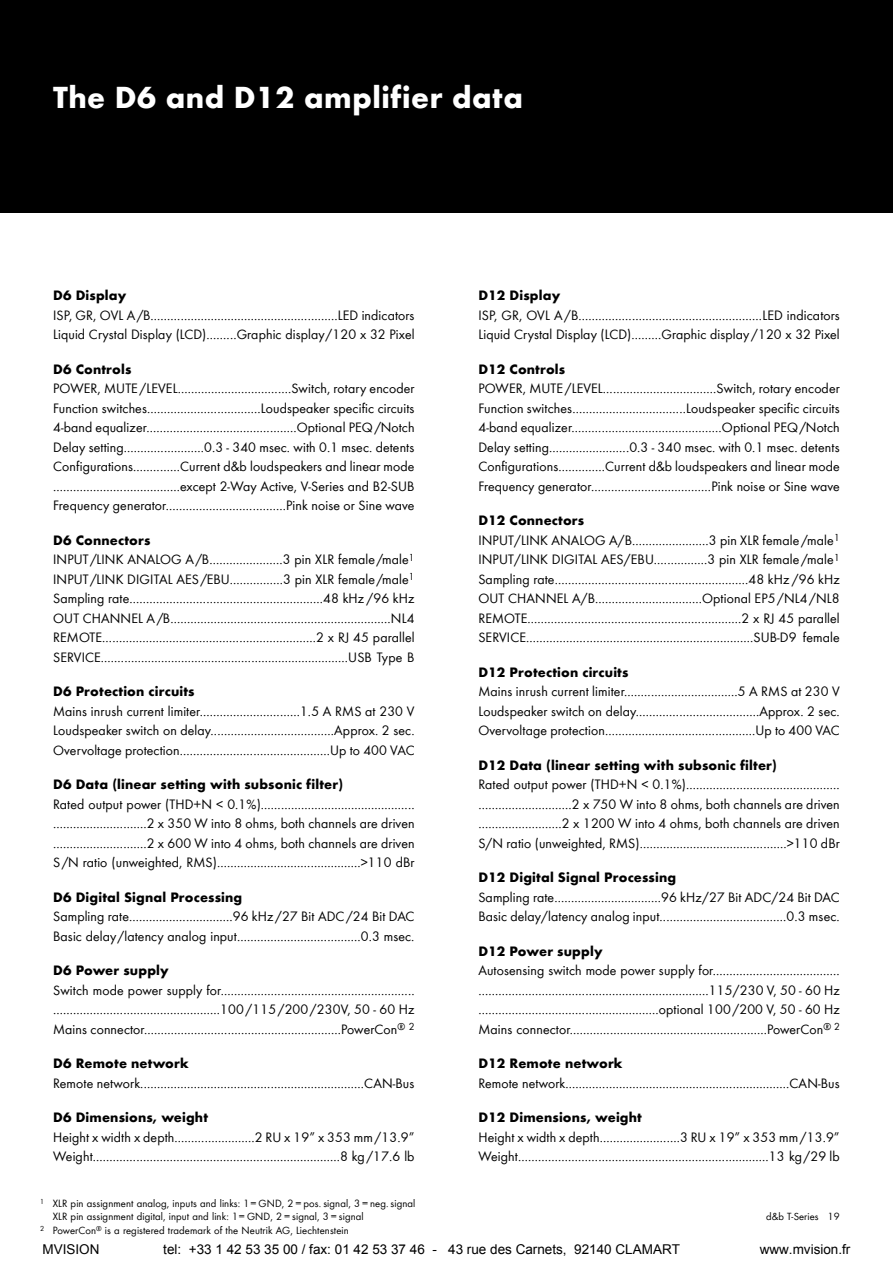
<style>
.page{position:relative;width:893px;height:1263px;background:#fff}
.page>*{position:absolute;margin:0;border:0;box-sizing:border-box;transform-origin:0 0}
.t1{font:700 31.5px "dbaudio Futura";letter-spacing:.015em;color:#fff}
.t2{font:14.1px/19.5px "dbaudio Futura";letter-spacing:.01em;color:#000}
.t3{font:700 14.1px "dbaudio Futura";letter-spacing:.01em;color:#000}
.t4{font:13.5px "Arial";color:#000}
.t5{font:10.8px "dbaudio Futura";letter-spacing:.01em;color:#000}
.s1{font-weight:700}
</style>
<div class="page">
<div style="left:0;top:0;width:893px;height:213px;background:#000"></div>
<h1 class="t1" style="left:53px;top:74px;width:471px">The D6 and D12 amplifier data</h1>
<p class="t3" style="left:53px;top:285px;width:75px">D6 Display</p>
<p class="t2" style="left:53px;top:304px;width:363px">ISP, GR, OVL A/B........................................................LED indicators<br>Liquid Crystal Display (LCD).........Graphic display/120 x 32 Pixel</p>
<p class="t3" style="left:53px;top:358px;width:80px">D6 Controls</p>
<p class="t2" style="left:53px;top:378px;width:363px;text-align:justify">POWER, MUTE/LEVEL..................................Switch, rotary encoder Function switches..................................Loudspeaker specific circuits 4-band equalizer.............................................Optional PEQ/Notch Delay setting........................0.3 - 340 msec. with 0.1 msec. detents Configurations..............Current d&amp;b loudspeakers and linear mode ......................................except 2-Way Active, V-Series and B2-SUB Frequency generator....................................Pink noise or Sine wave</p>
<p class="t2" style="left:53px;top:529px;width:363px"><span class="s1">D6 Connectors<br></span>INPUT/LINK ANALOG A/B......................3 pin XLR female/male<sup>1<br></sup>INPUT/LINK DIGITAL AES/EBU................3 pin XLR female/male<sup>1<br></sup>Sampling rate..........................................................48 kHz /96 kHz OUT CHANNEL A/B..................................................................NL4<br>REMOTE................................................................2 x RJ 45 parallel SERVICE..........................................................................USB Type B</p>
<p class="t3" style="left:53px;top:681px;width:143px">D6 Protection circuits</p>
<p class="t2" style="left:53px;top:700px;width:363px;text-align:justify">Mains inrush current limiter..............................1.5 A RMS at 230 V Loudspeaker switch on delay.....................................Approx. 2 sec.<br>Overvoltage protection.............................................Up to 400 VAC</p>
<p class="t3" style="left:53px;top:774px;width:291px">D6 Data (linear setting with subsonic filter)</p>
<p class="t2" style="left:53px;top:793px;width:363px;text-align:justify">Rated output power (THD+N &lt; 0.1%).............................................. ............................2 x 350 W into 8 ohms, both channels are driven ............................2 x 600 W into 4 ohms, both channels are driven S/N ratio (unweighted, RMS)...........................................&gt;110 dBr</p>
<p class="t3" style="left:53px;top:886px;width:191px">D6 Digital Signal Processing</p>
<p class="t2" style="left:53px;top:906px;width:363px">Sampling rate...............................96 kHz/27 Bit ADC/24 Bit DAC<br>Basic delay/latency analog input.....................................0.3 msec.</p>
<p class="t3" style="left:53px;top:960px;width:117px">D6 Power supply</p>
<p class="t2" style="left:53px;top:979px;width:363px;text-align:justify">Switch mode power supply for.......................................................... ..................................................100/115/200/230V, 50 - 60 Hz Mains connector...........................................................PowerCon<sup>®</sup> <sup>2</sup></p>
<p class="t3" style="left:53px;top:1053px;width:137px">D6 Remote network</p>
<p class="t2" style="left:53px;top:1072px;width:363px">Remote network...................................................................CAN-Bus</p>
<p class="t3" style="left:53px;top:1107px;width:156px">D6 Dimensions, weight</p>
<p class="t2" style="left:53px;top:1126px;width:363px">Height x width x depth........................2 RU x 19” x 353 mm/13.9”<br>Weight..........................................................................8 kg/17.6 lb</p>
<p class="t5" style="left:40px;top:1196px;width:377px"><sup>1</sup> XLR pin assignment analog, inputs and links: 1 = GND, 2 = pos. signal, 3 = neg. signal</p>
<p class="t5" style="left:53px;top:1209px;width:312px">XLR pin assignment digital, input and link: 1 = GND, 2 = signal, 3 = signal</p>
<p class="t5" style="left:40px;top:1223px;width:310px"><sup>2</sup> PowerCon<sup>®</sup> is a registered trademark of the Neutrik AG, Liechtenstein</p>
<p class="t3" style="left:478px;top:285px;width:83px">D12 Display</p>
<p class="t2" style="left:478px;top:304px;width:363px">ISP, GR, OVL A/B.......................................................LED indicators<br>Liquid Crystal Display (LCD).........Graphic display/120 x 32 Pixel</p>
<p class="t3" style="left:478px;top:358px;width:88px">D12 Controls</p>
<p class="t2" style="left:478px;top:378px;width:363px;text-align:justify">POWER, MUTE/LEVEL..................................Switch, rotary encoder Function switches..................................Loudspeaker specific circuits 4-band equalizer.............................................Optional PEQ/Notch Delay setting........................0.3 - 340 msec. with 0.1 msec. detents Configurations..............Current d&amp;b loudspeakers and linear mode Frequency generator....................................Pink noise or Sine wave</p>
<p class="t2" style="left:478px;top:510px;width:363px"><span class="s1">D12 Connectors<br></span>INPUT/LINK ANALOG A/B.......................3 pin XLR female/male<sup>1<br></sup>INPUT/LINK DIGITAL AES/EBU................3 pin XLR female/male<sup>1<br></sup>Sampling rate..........................................................48 kHz /96 kHz OUT CHANNEL A/B................................Optional EP5/NL4/NL8<br>REMOTE................................................................2 x RJ 45 parallel SERVICE....................................................................SUB-D9 female</p>
<p class="t3" style="left:478px;top:661px;width:152px">D12 Protection circuits</p>
<p class="t2" style="left:478px;top:681px;width:363px;text-align:justify">Mains inrush current limiter..................................5 A RMS at 230 V Loudspeaker switch on delay.....................................Approx. 2 sec.<br>Overvoltage protection.............................................Up to 400 VAC</p>
<p class="t3" style="left:478px;top:754px;width:300px">D12 Data (linear setting with subsonic filter)</p>
<p class="t2" style="left:478px;top:774px;width:363px;text-align:justify">Rated output power (THD+N &lt; 0.1%).............................................. ............................2 x 750 W into 8 ohms, both channels are driven .........................2 x 1200 W into 4 ohms, both channels are driven S/N ratio (unweighted, RMS)............................................&gt;110 dBr</p>
<p class="t3" style="left:478px;top:867px;width:199px">D12 Digital Signal Processing</p>
<p class="t2" style="left:478px;top:886px;width:363px">Sampling rate................................96 kHz/27 Bit ADC/24 Bit DAC<br>Basic delay/latency analog input......................................0.3 msec.</p>
<p class="t3" style="left:478px;top:940px;width:126px">D12 Power supply</p>
<p class="t2" style="left:478px;top:960px;width:363px;text-align:justify">Autosensing switch mode power supply for...................................... .....................................................................115/230 V, 50 - 60 Hz ......................................................optional 100/200 V, 50 - 60 Hz Mains connector...........................................................PowerCon<sup>®</sup> <sup>2</sup></p>
<p class="t3" style="left:478px;top:1053px;width:146px">D12 Remote network</p>
<p class="t2" style="left:478px;top:1072px;width:363px">Remote network...................................................................CAN-Bus</p>
<p class="t3" style="left:478px;top:1107px;width:165px">D12 Dimensions, weight</p>
<p class="t2" style="left:478px;top:1126px;width:363px">Height x width x depth........................3 RU x 19” x 353 mm/13.9”<br>Weight...........................................................................13 kg/29 lb</p>
<p class="t5" style="left:766px;top:1209px;width:75px">d&amp;b T-Series 19</p>
<p class="t4" style="left:43px;top:1240px;width:59px">MVISION</p>
<p class="t4" style="left:163px;top:1240px;width:518px">tel: +33 1 42 53 35 00 / fax: 01 42 53 37 46 - 43 rue des Carnets, 92140 CLAMART</p>
<p class="t4" style="left:760px;top:1240px;width:92px">www.mvision.fr</p>
</div>
